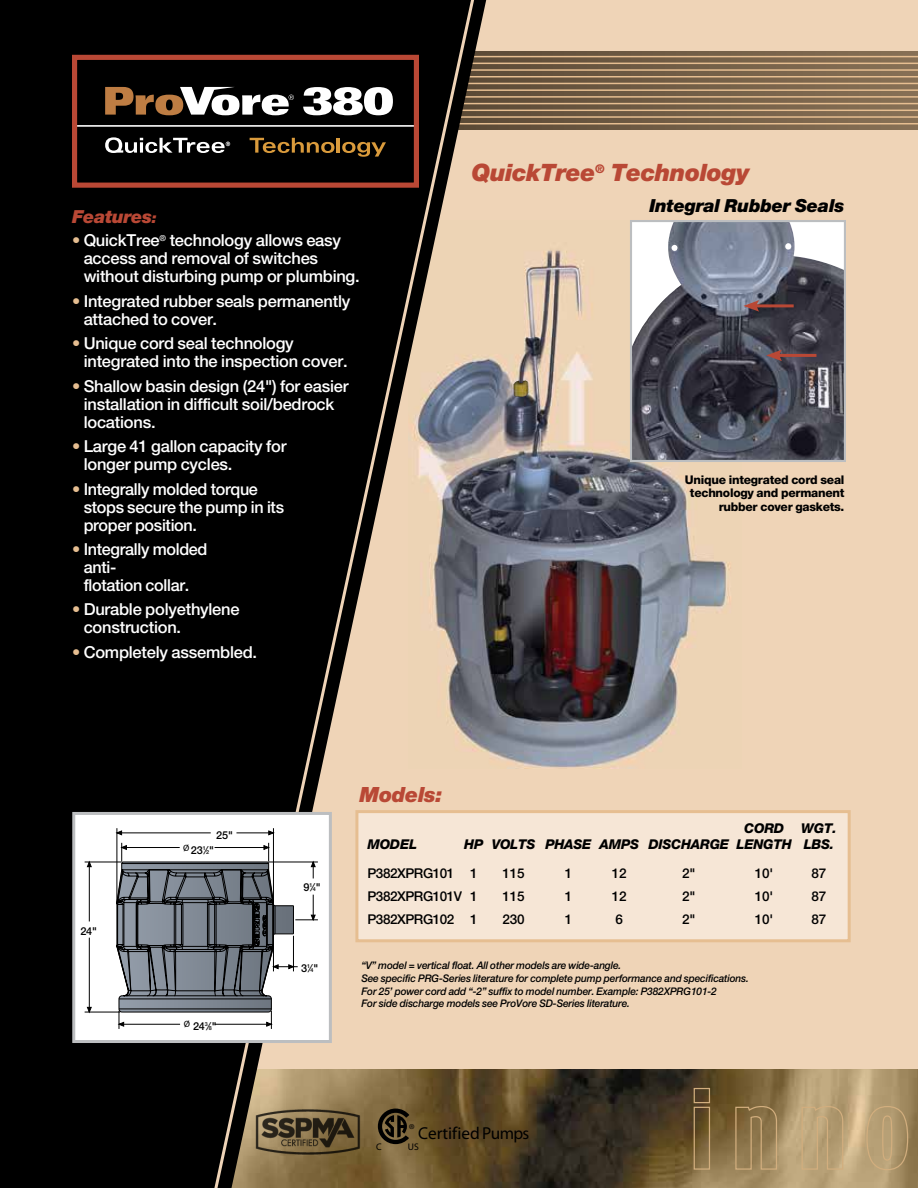
<style>
.page{position:relative;width:918px;height:1188px;background:#fff}
.page>*{position:absolute;margin:0;border:0;box-sizing:border-box;transform-origin:0 0}
.t1{font:italic 900 24px "Helvetica Neue";letter-spacing:-.015em;color:#b94835}
.t2{font:italic 900 21px "Helvetica Neue";letter-spacing:-.015em;color:#b94835}
.t3{font:italic 900 18px "Helvetica Neue";letter-spacing:-.015em;color:#000}
.t4{font:italic 900 18px "Helvetica Neue";letter-spacing:-.015em;color:#b94835}
.t5{font:17.25px "Myriad Pro";color:#000}
.t6{font:500 16.5px/18px "Helvetica Neue";letter-spacing:-.015em;color:#fff}
.t7{font:500 13.5px "Helvetica Neue";letter-spacing:-.035em;color:#000}
.t8{font:italic 800 13.5px "Helvetica Neue";letter-spacing:-.015em;color:#000}
.t9{font:800 12px/13.5px "Helvetica Neue";letter-spacing:-.02em;color:#000;text-align:right}
.t10{font:500 10.95px "Helvetica Neue";letter-spacing:-.015em;color:#000}
.t11{font:italic 500 10.5px/12.6px "Helvetica Neue";letter-spacing:-.015em;color:#000;scale:.96 1}
.t12{font:10.5px "Courier";color:#000}
.t13{font:9.6px "Myriad Pro";color:#000}
.t14{font:500 6.75px "Helvetica Neue";color:#000}
.s1{font-size:15px}
.s2{color:#e6be91}
.s3{font-size:5.4px}
</style>
<div class="page">
<div style="left:221px;top:0;width:697px;height:1188px;background:#efd4b7"></div>
<img style="left:486px;top:1069px;width:432px;height:119px">
<svg style="left:486px;top:52px;width:432px;height:78px;background:#77624a"></svg>
<hr style="left:442px;top:123px;width:476px;height:1px;background:#e6be91">
<hr style="left:442px;top:116px;width:476px;height:2px;background:#e6be91">
<hr style="left:442px;top:110px;width:476px;height:1px;background:#e6be91">
<hr style="left:442px;top:103px;width:476px;height:1px;background:#e6be91">
<hr style="left:442px;top:96px;width:476px;height:2px;background:#e6be91">
<hr style="left:442px;top:89px;width:476px;height:2px;background:#e6be91">
<hr style="left:442px;top:83px;width:476px;height:1px;background:#e6be91">
<hr style="left:442px;top:76px;width:476px;height:2px;background:#e6be91">
<hr style="left:442px;top:69px;width:476px;height:2px;background:#e6be91">
<hr style="left:442px;top:63px;width:476px;height:1px;background:#e6be91">
<hr style="left:442px;top:56px;width:476px;height:1px;background:#e6be91">
<img style="left:486px;top:250px;width:245px;height:519px">
<img style="left:514px;top:380px;width:14px;height:17px">
<div style="left:0;top:0;width:486px;height:1188px;background:#000"></div>
<svg style="left:208px;top:0;width:270px;height:1188px"></svg>
<svg style="left:693px;top:1087px;width:225px;height:84px;background:#a38b61"></svg>
<div style="left:74px;top:813px;width:256px;height:229px;background:#fff"></div>
<svg style="left:116px;top:828px;width:202px;height:201px"></svg>
<hr style="left:85px;top:862px;width:36px;height:1px;background:#000">
<hr style="left:85px;top:1012px;width:35px;height:1px;background:#000">
<hr style="left:89px;top:862px;width:1px;height:59px;background:#000">
<hr style="left:89px;top:938px;width:1px;height:74px;background:#000">
<svg style="left:87px;top:861px;width:5px;height:6px"></svg>
<svg style="left:87px;top:1007px;width:5px;height:6px"></svg>
<div style="left:72px;top:812px;width:260px;height:231px;border:3px solid #bcbec0"></div>
<svg style="left:378px;top:1109px;width:31px;height:35px"></svg>
<div style="left:357px;top:812px;width:492px;height:129px;background:#f6e6d6"></div>
<div style="left:355px;top:810px;width:496px;height:132px;border:3px solid #e6be91"></div>
<svg style="left:633px;top:223px;width:210px;height:236px;background:#636470"></svg>
<img style="left:668px;top:223px;width:6px;height:25px">
<div style="left:630px;top:220px;width:216px;height:242px;border:2px solid #bcbec0"></div>
<hr style="left:754px;top:304px;width:40px;height:3px;background:#b94835">
<svg style="left:743px;top:300px;width:16px;height:12px"></svg>
<hr style="left:777px;top:354px;width:39px;height:3px;background:#b94835">
<svg style="left:766px;top:350px;width:16px;height:11px"></svg>
<div style="left:75px;top:57px;width:341px;height:128px;background:#000"></div>
<hr style="left:75px;top:125px;width:341px;height:2px;background:#fff">
<svg style="left:250px;top:138px;width:84px;height:15px"></svg>
<hr style="left:337px;top:138px;width:3px;height:15px;background:#da9b3c">
<svg style="left:342px;top:142px;width:44px;height:15px"></svg>
<svg style="left:105px;top:137px;width:125px;height:16px"></svg>
<svg style="left:303px;top:87px;width:90px;height:28px"></svg>
<svg style="left:105px;top:87px;width:189px;height:28px"></svg>
<div style="left:72px;top:55px;width:347px;height:133px;border:5px solid #b94835"></div>
<img style="left:250px;top:1105px;width:115px;height:55px">
<p class="t4" style="left:72px;top:205px;width:86px">Features<span class="s1">:</span></p>
<p class="t6" style="left:84px;top:231px;width:278px;text-indent:-12px"><span class="s2">•</span> QuickTree<sup>®</sup> technology allows easy access and removal of switches without disturbing pump or plumbing.</p>
<p class="t6" style="left:84px;top:292px;width:268px;text-indent:-12px"><span class="s2">•</span> Integrated rubber seals permanently attached to cover.</p>
<p class="t6" style="left:84px;top:334px;width:266px;text-indent:-12px"><span class="s2">•</span> Unique cord seal technology integrated into the inspection cover.</p>
<p class="t6" style="left:84px;top:377px;width:266px;text-indent:-12px"><span class="s2">•</span> Shallow basin design (24") for easier installation in difficult soil/bedrock locations.</p>
<p class="t6" style="left:84px;top:437px;width:204px;text-indent:-12px"><span class="s2">•</span> Large 41 gallon capacity for longer pump cycles.</p>
<p class="t6" style="left:84px;top:480px;width:202px;text-indent:-12px"><span class="s2">•</span> Integrally molded torque stops secure the pump in its proper position.</p>
<p class="t6" style="left:84px;top:540px;width:125px;text-indent:-12px"><span class="s2">•</span> Integrally molded anti-<br>flotation collar.</p>
<p class="t6" style="left:84px;top:600px;width:158px;text-indent:-12px"><span class="s2">•</span> Durable polyethylene construction.</p>
<p class="t6" style="left:72px;top:643px;width:187px"><span class="s2">•</span> Completely assembled.</p>
<h1 class="t1" style="left:471px;top:158px;width:280px">QuickTree<sup>®</sup> Technology</h1>
<p class="t3" style="left:650px;top:194px;width:196px">Integral Rubber Seals</p>
<p class="t9" style="left:685px;top:472px;width:161px">Unique integrated cord seal technology and permanent rubber cover gaskets.</p>
<p class="t2" style="left:360px;top:782px;width:85px">Models:</p>
<p class="t10" style="left:80px;top:924px;width:18px">24"</p>
<p class="t10" style="left:216px;top:829px;width:18px">25"</p>
<p class="t12" style="left:183px;top:840px;width:8px">Ø</p>
<p class="t10" style="left:191px;top:844px;width:25px">23<sup>1</sup>⁄<span class="s3">2</span>"</p>
<p class="t12" style="left:184px;top:1016px;width:8px">Ø</p>
<p class="t10" style="left:193px;top:1019px;width:25px">24<sup>3</sup>⁄<span class="s3">8</span>"</p>
<p class="t10" style="left:303px;top:881px;width:19px">9<sup>1</sup>⁄<span class="s3">4</span>"</p>
<p class="t10" style="left:301px;top:962px;width:19px">3<sup>1</sup>⁄<span class="s3">4</span>"</p>
<p class="t8" style="left:744px;top:820px;width:41px">CORD</p>
<p class="t8" style="left:801px;top:820px;width:37px">WGT.</p>
<p class="t8" style="left:367px;top:836px;width:51px">MODEL</p>
<p class="t8" style="left:464px;top:836px;width:371px">HP VOLTS PHASE AMPS DISCHARGE LENGTH LBS.</p>
<p class="t7" style="left:367px;top:865px;width:112px">P382XPRG101 1</p>
<p class="t7" style="left:502px;top:865px;width:24px">115</p>
<p class="t7" style="left:565px;top:865px;width:9px">1</p>
<p class="t7" style="left:612px;top:865px;width:16px">12</p>
<p class="t7" style="left:682px;top:865px;width:15px">2"</p>
<p class="t7" style="left:755px;top:865px;width:20px">10'</p>
<p class="t7" style="left:812px;top:865px;width:16px">87</p>
<p class="t7" style="left:367px;top:888px;width:112px">P382XPRG101V 1</p>
<p class="t7" style="left:502px;top:888px;width:24px">115</p>
<p class="t7" style="left:565px;top:888px;width:9px">1</p>
<p class="t7" style="left:612px;top:888px;width:16px">12</p>
<p class="t7" style="left:682px;top:888px;width:15px">2"</p>
<p class="t7" style="left:755px;top:888px;width:20px">10'</p>
<p class="t7" style="left:812px;top:888px;width:16px">87</p>
<p class="t7" style="left:367px;top:911px;width:112px">P382XPRG102 1</p>
<p class="t7" style="left:502px;top:911px;width:24px">230</p>
<p class="t7" style="left:565px;top:911px;width:9px">1</p>
<p class="t7" style="left:616px;top:911px;width:9px">6</p>
<p class="t7" style="left:682px;top:911px;width:15px">2"</p>
<p class="t7" style="left:755px;top:911px;width:20px">10'</p>
<p class="t7" style="left:812px;top:911px;width:16px">87</p>
<p class="t11" style="left:361px;top:959px;width:405px">“V” model = vertical float. All other models are wide-angle.<br>See specific PRG-Series literature for complete pump performance and specifications.<br>For 25’ power cord add “-2” suffix to model number. Example: P382XPRG101-2<br>For side discharge models see ProVore SD-Series literature.</p>
<p class="t14" style="left:409px;top:1122px;width:7px">®</p>
<p class="t5" style="left:418px;top:1122px;width:113px">CertifiedPumps</p>
<p class="t13" style="left:376px;top:1141px;width:7px">C</p>
<p class="t13" style="left:408px;top:1141px;width:12px">US</p>
</div>
